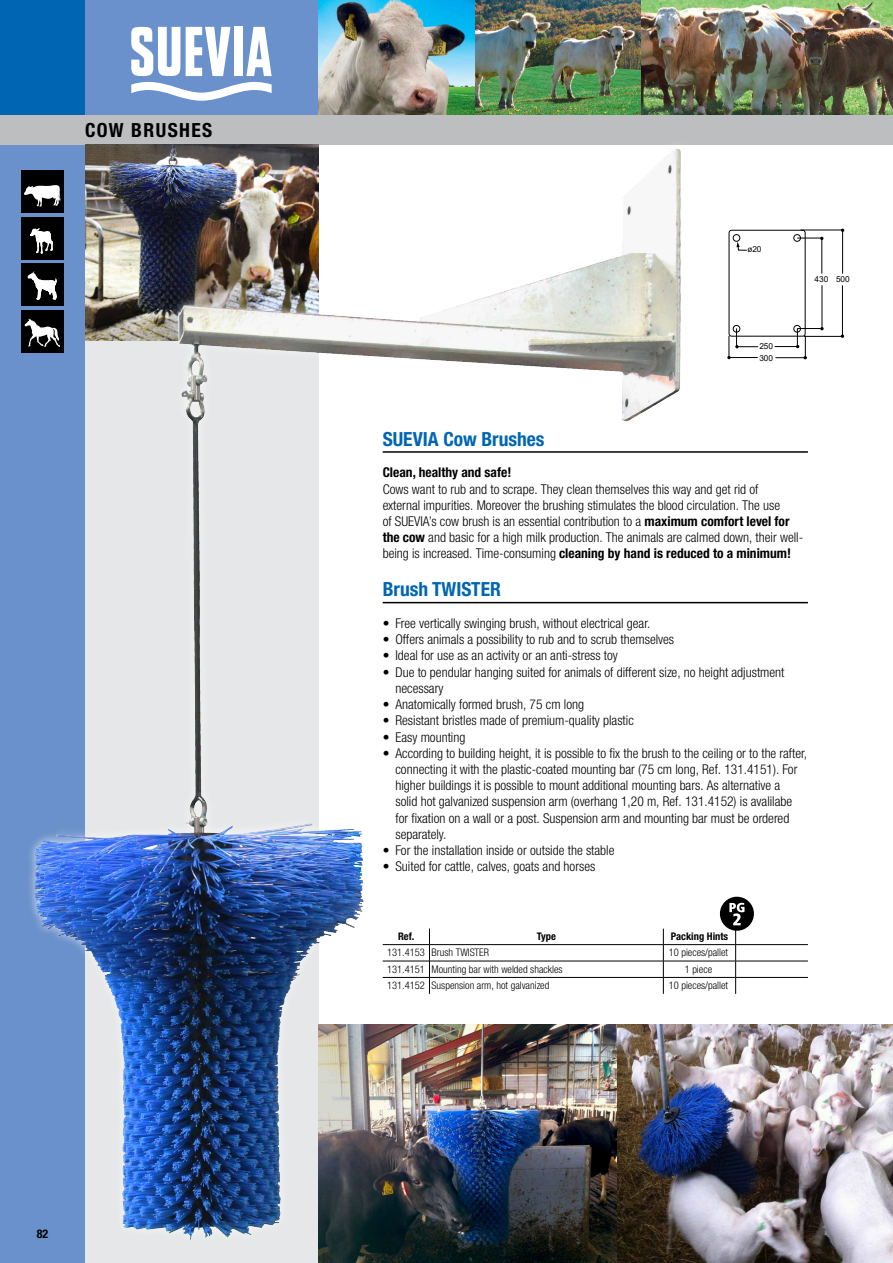
<style>
.page{position:relative;width:893px;height:1263px;background:#fff}
.page>*{position:absolute;margin:0;border:0;box-sizing:border-box;transform-origin:0 0}
.t1{font:700 condensed 19.5px "Helvetica Neue LTW1 G";color:#0066b3}
.t2{font:700 condensed 19.5px "Helvetica Neue LTW1 G";letter-spacing:.07em;color:#000}
.t3{font:300 condensed 13.5px/16.2px "Helvetica Neue LTW1 G";color:#000}
.t4{font:700 condensed 13.5px "Helvetica Neue LTW1 G";color:#000}
.t5{font:700 condensed 12px "Helvetica Neue LTW1 G";color:#000}
.t6{font:300 condensed 10.5px "Helvetica Neue LTW1 G";color:#000}
.t7{font:700 condensed 10.5px "Helvetica Neue LTW1 G";color:#000}
.t8{font:8.25px/11.9px "Arial";color:#000}
.s1{font-weight:700}
</style>
<div class="page">
<div style="left:85px;top:0;width:234px;height:115px;background:#6a91cb"></div>
<div style="left:0;top:115px;width:85px;height:1148px;background:#6a91cb"></div>
<div style="left:0;top:0;width:85px;height:115px;background:#0066b3"></div>
<img style="left:475px;top:0;width:167px;height:115px">
<img style="left:642px;top:0;width:251px;height:115px">
<img style="left:319px;top:0;width:156px;height:115px">
<svg style="left:186px;top:27px;width:44px;height:49px"></svg>
<div style="left:234px;top:27px;width:8px;height:49px;background:#fff"></div>
<svg style="left:246px;top:27px;width:26px;height:49px"></svg>
<svg style="left:131px;top:27px;width:49px;height:49px"></svg>
<svg style="left:131px;top:82px;width:141px;height:19px"></svg>
<div style="left:0;top:115px;width:893px;height:30px;background:#bcbec0"></div>
<div style="left:21px;top:170px;width:43px;height:43px;background:#000"></div>
<div style="left:21px;top:217px;width:43px;height:42px;background:#000"></div>
<div style="left:21px;top:264px;width:43px;height:42px;background:#000"></div>
<div style="left:21px;top:310px;width:43px;height:43px;background:#000"></div>
<hr style="left:842px;top:285px;width:1px;height:51px;background:#000">
<hr style="left:842px;top:230px;width:1px;height:44px;background:#000">
<hr style="left:804px;top:336px;width:39px;height:1px;background:#000">
<hr style="left:801px;top:230px;width:43px;height:1px;background:#000">
<svg style="left:727px;top:229px;width:97px;height:130px"></svg>
<div style="left:720px;top:897px;width:34px;height:34px;background:#000;border-radius:50%"></div>
<img style="left:26px;top:144px;width:670px;height:1095px">
<img style="left:319px;top:1025px;width:574px;height:238px">
<hr style="left:383px;top:602px;width:425px;height:1px;background:#000">
<hr style="left:383px;top:451px;width:425px;height:2px;background:#000">
<hr style="left:383px;top:944px;width:46px;height:1px;background:#000">
<hr style="left:429px;top:944px;width:234px;height:1px;background:#000">
<hr style="left:383px;top:961px;width:46px;height:1px;background:#000">
<hr style="left:383px;top:977px;width:46px;height:1px;background:#000">
<hr style="left:429px;top:977px;width:234px;height:1px;background:#000">
<svg style="left:429px;top:928px;width:1px;height:66px"></svg>
<svg style="left:663px;top:928px;width:1px;height:66px"></svg>
<svg style="left:729px;top:903px;width:15px;height:91px"></svg>
<hr style="left:663px;top:944px;width:73px;height:1px;background:#000">
<hr style="left:736px;top:944px;width:72px;height:1px;background:#000">
<hr style="left:429px;top:961px;width:234px;height:1px;background:#000">
<hr style="left:663px;top:961px;width:73px;height:1px;background:#000">
<hr style="left:663px;top:977px;width:73px;height:1px;background:#000">
<hr style="left:736px;top:961px;width:72px;height:1px;background:#000">
<hr style="left:736px;top:977px;width:72px;height:1px;background:#000">
<h1 class="t2" style="left:85px;top:118px;width:129px">COW BRUSHES</h1>
<p class="t5" style="left:37px;top:1226px;width:13px">82</p>
<p class="t8" style="left:747px;top:243px;width:16px">ø20</p>
<p class="t8" style="left:759px;top:340px;width:15px">250<br>300</p>
<p class="t8" style="left:815px;top:273px;width:15px">430</p>
<p class="t8" style="left:836px;top:273px;width:15px">500</p>
<h1 class="t1" style="left:383px;top:427px;width:163px">SUEVIA Cow Brushes</h1>
<p class="t4" style="left:383px;top:464px;width:130px">Clean, healthy and safe!</p>
<p class="t3" style="left:383px;top:481px;width:422px">Cows want to rub and to scrape. They clean themselves this way and get rid of<br>external impurities. Moreover the brushing stimulates the blood circulation. The use<br>of SUEVIA’s cow brush is an essential contribution to a <span class="s1">maximum comfort level for the cow</span> and basic for a high milk production. The animals are calmed down, their well&shy;being is increased. Time-consuming <span class="s1">cleaning by hand is reduced to a minimum!</span></p>
<h1 class="t1" style="left:383px;top:578px;width:120px">Brush TWISTER</h1>
<p class="t3" style="left:383px;top:615px;width:269px">• Free vertically swinging brush, without electrical gear.</p>
<p class="t3" style="left:383px;top:631px;width:293px">• Offers animals a possibility to rub and to scrub themselves</p>
<p class="t3" style="left:383px;top:648px;width:237px">• Ideal for use as an activity or an anti-stress toy</p>
<p class="t3" style="left:395px;top:664px;width:391px;text-indent:-13px">• Due to pendular hanging suited for animals of different size, no height adjustment necessary</p>
<p class="t3" style="left:383px;top:696px;width:203px">• Anatomically formed brush, 75 cm long</p>
<p class="t3" style="left:383px;top:712px;width:253px">• Resistant bristles made of premium-quality plastic</p>
<p class="t3" style="left:383px;top:729px;width:84px">• Easy mounting</p>
<p class="t3" style="left:395px;top:745px;width:413px;text-indent:-13px">• According to building height, it is possible to fix the brush to the ceiling or to the rafter, connecting it with the plastic-coated mounting bar (75 cm long, Ref. 131.4151). For higher buildings it is possible to mount additional mounting bars. As alternative a<br>solid hot galvanized suspension arm (overhang 1,20 m, Ref. 131.4152) is avalilabe for fixation on a wall or a post. Suspension arm and mounting bar must be ordered separately.</p>
<p class="t3" style="left:383px;top:842px;width:233px">• For the installation inside or outside the stable</p>
<p class="t3" style="left:383px;top:858px;width:214px">• Suited for cattle, calves, goats and horses</p>
<p class="t7" style="left:398px;top:930px;width:18px">Ref.</p>
<p class="t7" style="left:537px;top:930px;width:21px">Type</p>
<p class="t7" style="left:671px;top:930px;width:59px">Packing Hints</p>
<p class="t6" style="left:387px;top:946px;width:103px">131.4153 Brush TWISTER</p>
<p class="t6" style="left:669px;top:946px;width:61px">10 pieces/pallet</p>
<p class="t6" style="left:387px;top:963px;width:177px">131.4151 Mounting bar with welded shackles</p>
<p class="t6" style="left:685px;top:963px;width:29px">1 piece</p>
<p class="t6" style="left:387px;top:979px;width:164px">131.4152 Suspension arm, hot galvanized</p>
<p class="t6" style="left:669px;top:979px;width:61px">10 pieces/pallet</p>
</div>
